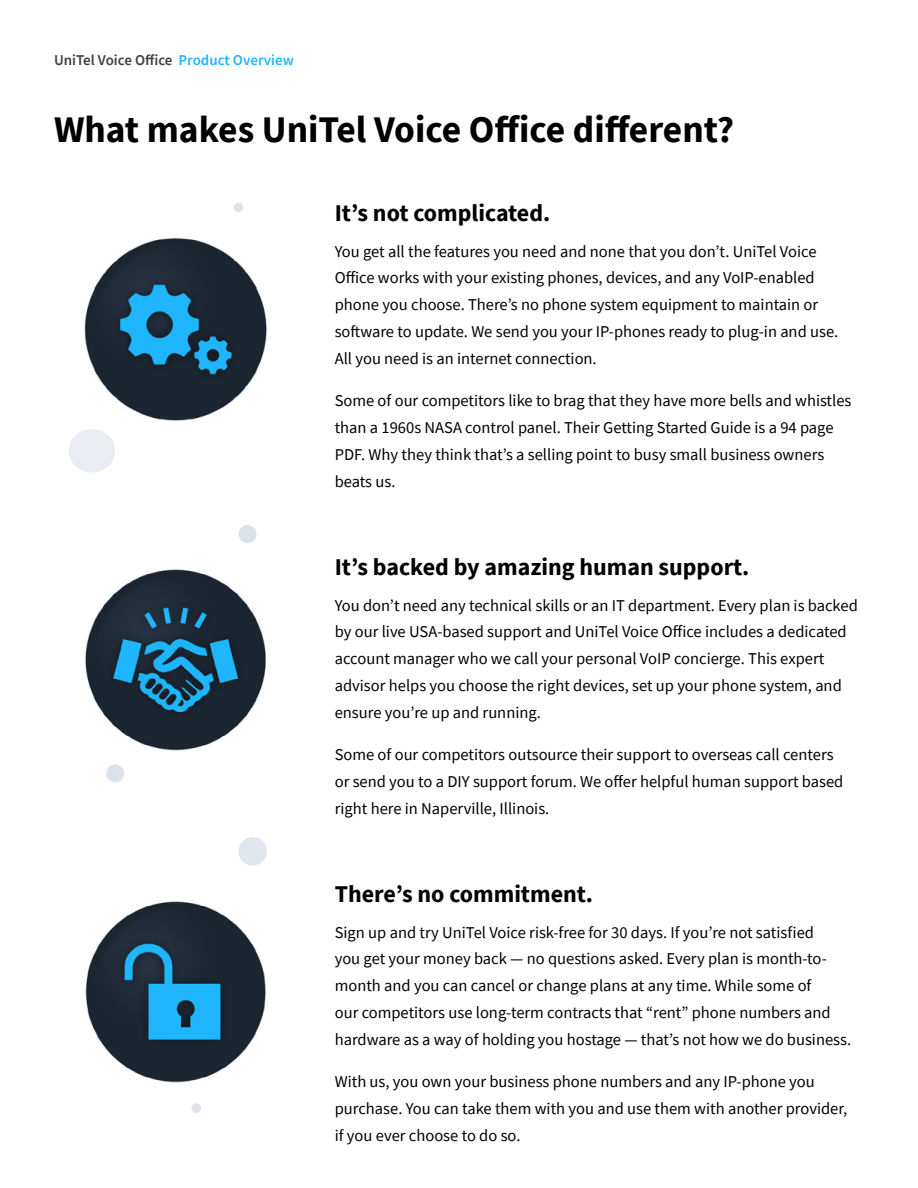
<style>
.page{position:relative;width:918px;height:1188px;background:#fff}
.page>*{position:absolute;margin:0;border:0;box-sizing:border-box;transform-origin:0 0}
.t1{font:700 37.5px "Source Sans Pro";color:#000}
.t2{font:700 24px "Source Sans Pro";color:#000}
.t3{font:16.5px/27px "Source Sans Pro";color:#000}
.t4{font:600 15px "Source Sans Pro";color:#404040}
.s1{color:#1fb6ff}
</style>
<div class="page">
<img style="left:85px;top:901px;width:181px;height:212px">
<img style="left:69px;top:202px;width:198px;height:261px">
<img style="left:85px;top:526px;width:181px;height:257px">
<div style="left:69px;top:429px;width:46px;height:43px;background:#e9edf2;border-radius:50%"></div>
<div style="left:238px;top:525px;width:18px;height:18px;background:#dbe2e9;border-radius:50%"></div>
<div style="left:106px;top:764px;width:18px;height:18px;background:#dbe2e9;border-radius:50%"></div>
<div style="left:192px;top:1103px;width:9px;height:10px;background:#dbe2e9;border-radius:50%"></div>
<div style="left:234px;top:203px;width:9px;height:9px;background:#dbe2e9;border-radius:50%"></div>
<div style="left:238px;top:837px;width:29px;height:29px;background:#e1e7ed;border-radius:50%"></div>
<p class="t4" style="left:54px;top:50px;width:242px">UniTel Voice Office <span class="s1">Product Overview</span></p>
<h1 class="t1" style="left:54px;top:104px;width:682px">What makes UniTel Voice Office different?</h1>
<h2 class="t2" style="left:335px;top:196px;width:217px">It’s not complicated.</h2>
<p class="t3" style="left:335px;top:237px;width:505px">You get all the features you need and none that you don’t. UniTel Voice Office works with your existing phones, devices, and any VoIP-enabled phone you choose. There’s no phone system equipment to maintain or software to update. We send you your IP-phones ready to plug-in and use.<br>All you need is an internet connection.</p>
<p class="t3" style="left:335px;top:387px;width:518px">Some of our competitors like to brag that they have more bells and whistles than a 1960s NASA control panel. Their Getting Started Guide is a 94 page PDF. Why they think that’s a selling point to busy small business owners beats us.</p>
<h2 class="t2" style="left:335px;top:550px;width:416px">It’s backed by amazing human support.</h2>
<p class="t3" style="left:335px;top:591px;width:525px">You don’t need any technical skills or an IT department. Every plan is backed by our live USA-based support and UniTel Voice Office includes a dedicated account manager who we call your personal VoIP concierge. This expert advisor helps you choose the right devices, set up your phone system, and ensure you’re up and running.</p>
<p class="t3" style="left:335px;top:741px;width:510px">Some of our competitors outsource their support to overseas call centers or send you to a DIY support forum. We offer helpful human support based right here in Naperville, Illinois.</p>
<h2 class="t2" style="left:335px;top:877px;width:260px">There’s no commitment.</h2>
<p class="t3" style="left:335px;top:918px;width:518px">Sign up and try UniTel Voice risk-free for 30 days. If you’re not satisfied<br>you get your money back — no questions asked. Every plan is month-to&shy;month and you can cancel or change plans at any time. While some of<br>our competitors use long-term contracts that “rent” phone numbers and hardware as a way of holding you hostage — that’s not how we do business.</p>
<p class="t3" style="left:335px;top:1068px;width:514px">With us, you own your business phone numbers and any IP-phone you purchase. You can take them with you and use them with another provider, if you ever choose to do so.</p>
</div>
